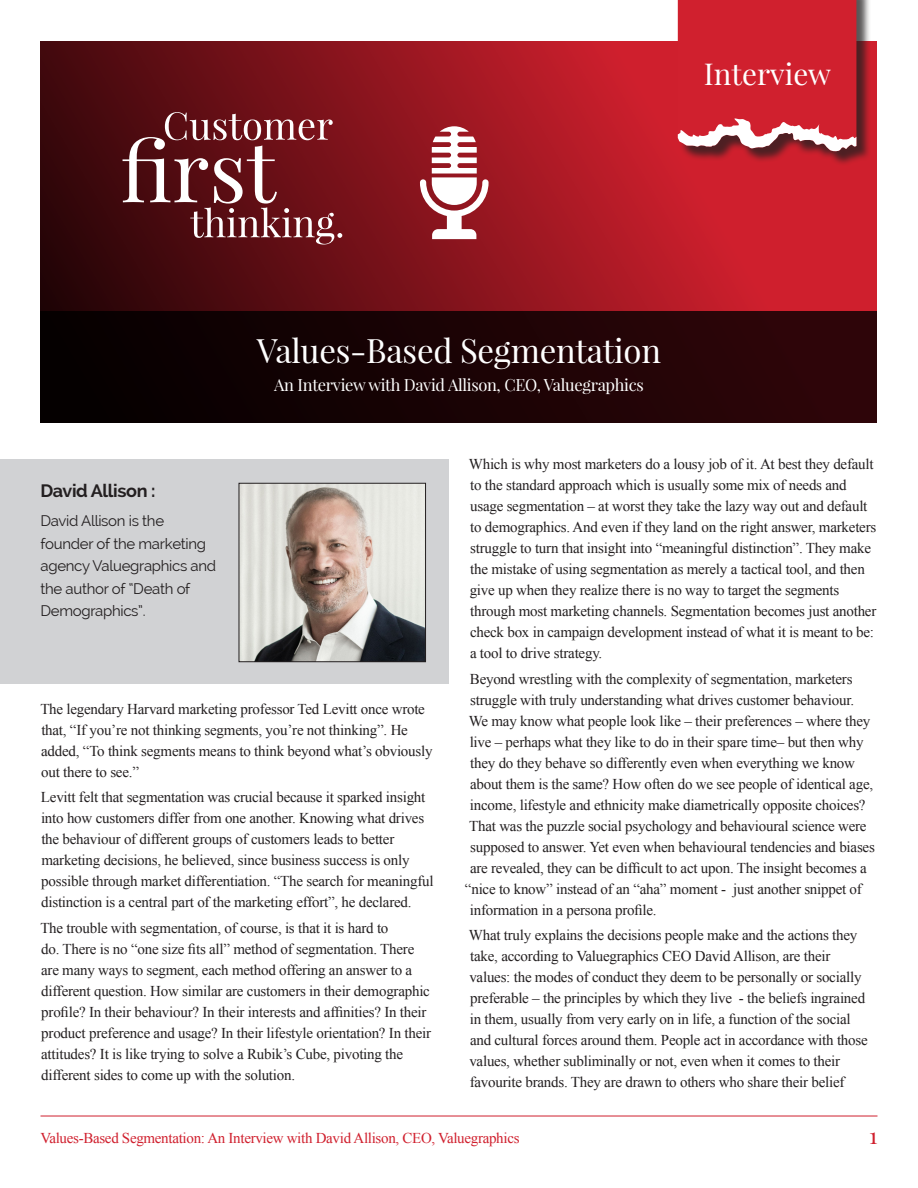
<style>
.page{position:relative;width:918px;height:1188px;background:#fff}
.page>*{position:absolute;margin:0;border:0;box-sizing:border-box;transform-origin:0 0}
.t1{font:33px "Playfair Display";letter-spacing:-.01em;color:#fff}
.t2{font:29.55px "Playfair Display";color:#fff}
.t3{font:22.5px "Playfair Display";color:#d0202e}
.Name{font:700 18px "Raleway";letter-spacing:-.02em;color:#231f20}
.t4{font:16.5px "Playfair Display";letter-spacing:-.02em;color:#fff}
.Intro_Body{font:15px/21px "Times New Roman";letter-spacing:-.015em;color:#231f20}
.Bio{font:15px/22.5px "Raleway";letter-spacing:-.02em;color:#231f20}
.t5{font:15px "Times New Roman";letter-spacing:-.02em;color:#d0202e}
</style>
<div class="page">
<hr style="left:40px;top:1116px;width:838px;height:1px;background:#d0202e">
<svg style="left:40px;top:41px;width:837px;height:270px;background:#8f151e"></svg>
<div style="left:40px;top:311px;width:838px;height:111px;background:linear-gradient(to right,#040000,#31060a)"></div>
<div style="left:679px;top:0;width:193px;height:166px;background:#231f20;opacity:.75"></div>
<svg style="left:678px;top:0;width:178px;height:152px;background:#ce313e"></svg>
<svg style="left:420px;top:126px;width:69px;height:113px"></svg>
<svg style="left:123px;top:112px;width:219px;height:133px;background:#78343a"></svg>
<div style="left:0;top:459px;width:448px;height:225px;background:#d1d2d4"></div>
<img style="left:241px;top:485px;width:183px;height:175px">
<div style="left:239px;top:483px;width:187px;height:179px;border:1px solid #231f20"></div>
<h2 class="t2" style="left:704px;top:55px;width:129px">Interview</h2>
<p class="t1" style="left:257px;top:330px;width:406px">Values-Based Segmentation</p>
<p class="t4" style="left:274px;top:375px;width:371px">An Interview with David Allison, CEO, Valuegraphics</p>
<p class="Name" style="left:40px;top:480px;width:117px">David Allison :</p>
<p class="Bio" style="left:40px;top:510px;width:177px">David Allison is the founder of the marketing agency Valuegraphics and the author of “Death of<br>Demographics”.</p>
<p class="Intro_Body" style="left:40px;top:698px;width:394px">The legendary Harvard marketing professor Ted Levitt once wrote that, “If you’re not thinking segments, you’re not thinking”. He added, “To think segments means to think beyond what’s obviously out there to see.”</p>
<p class="Intro_Body" style="left:41px;top:787px;width:394px">Levitt felt that segmentation was crucial because it sparked insight into how customers differ from one another. Knowing what drives the behaviour of different groups of customers leads to better marketing decisions, he believed, since business success is only possible through market differentiation. “The search for meaningful distinction is a central part of the marketing effort”, he declared.</p>
<p class="Intro_Body" style="left:40px;top:917px;width:392px">The trouble with segmentation, of course, is that it is hard to<br>do. There is no “one size fits all” method of segmentation. There are many ways to segment, each method offering an answer to a different question. How similar are customers in their demographic profile? In their behaviour? In their interests and affinities? In their product preference and usage? In their lifestyle orientation? In their attitudes? It is like trying to solve a Rubik’s Cube, pivoting the different sides to come up with the solution.</p>
<p class="Intro_Body" style="left:469px;top:454px;width:409px">Which is why most marketers do a lousy job of it. At best they default to the standard approach which is usually some mix of needs and usage segmentation – at worst they take the lazy way out and default to demographics. And even if they land on the right answer, marketers struggle to turn that insight into “meaningful distinction”. They make the mistake of using segmentation as merely a tactical tool, and then give up when they realize there is no way to target the segments through most marketing channels. Segmentation becomes just another check box in campaign development instead of what it is meant to be: a tool to drive strategy.</p>
<p class="Intro_Body" style="left:470px;top:668px;width:384px">Beyond wrestling with the complexity of segmentation, marketers</p>
<p class="Intro_Body" style="left:470px;top:689px;width:385px">struggle with truly understanding what drives customer behaviour.</p>
<p class="Intro_Body" style="left:469px;top:710px;width:403px">We may know what people look like – their preferences – where they</p>
<p class="Intro_Body" style="left:470px;top:731px;width:395px">live – perhaps what they like to do in their spare time– but then why</p>
<p class="Intro_Body" style="left:470px;top:752px;width:386px">they do they behave so differently even when everything we know</p>
<p class="Intro_Body" style="left:470px;top:773px;width:405px">about them is the same? How often do we see people of identical age,</p>
<p class="Intro_Body" style="left:470px;top:794px;width:397px">income, lifestyle and ethnicity make diametrically opposite choices?</p>
<p class="Intro_Body" style="left:469px;top:815px;width:399px">That was the puzzle social psychology and behavioural science were</p>
<p class="Intro_Body" style="left:470px;top:836px;width:406px">supposed to answer. Yet even when behavioural tendencies and biases</p>
<p class="Intro_Body" style="left:470px;top:857px;width:398px">are revealed, they can be difficult to act upon. The insight becomes a</p>
<p class="Intro_Body" style="left:465px;top:878px;width:398px">“nice to know” instead of an “aha” moment - just another snippet of</p>
<p class="Intro_Body" style="left:470px;top:899px;width:188px">information in a persona profile.</p>
<p class="Intro_Body" style="left:469px;top:925px;width:400px">What truly explains the decisions people make and the actions they take, according to Valuegraphics CEO David Allison, are their values: the modes of conduct they deem to be personally or socially preferable – the principles by which they live - the beliefs ingrained in them, usually from very early on in life, a function of the social and cultural forces around them. People act in accordance with those values, whether subliminally or not, even when it comes to their favourite brands. They are drawn to others who share their belief</p>
<p class="t5" style="left:40px;top:1128px;width:481px">Values-Based Segmentation: An Interview with David Allison, CEO, Valuegraphics</p>
<h3 class="t3" style="left:869px;top:1121px;width:10px">1</h3>
</div>
